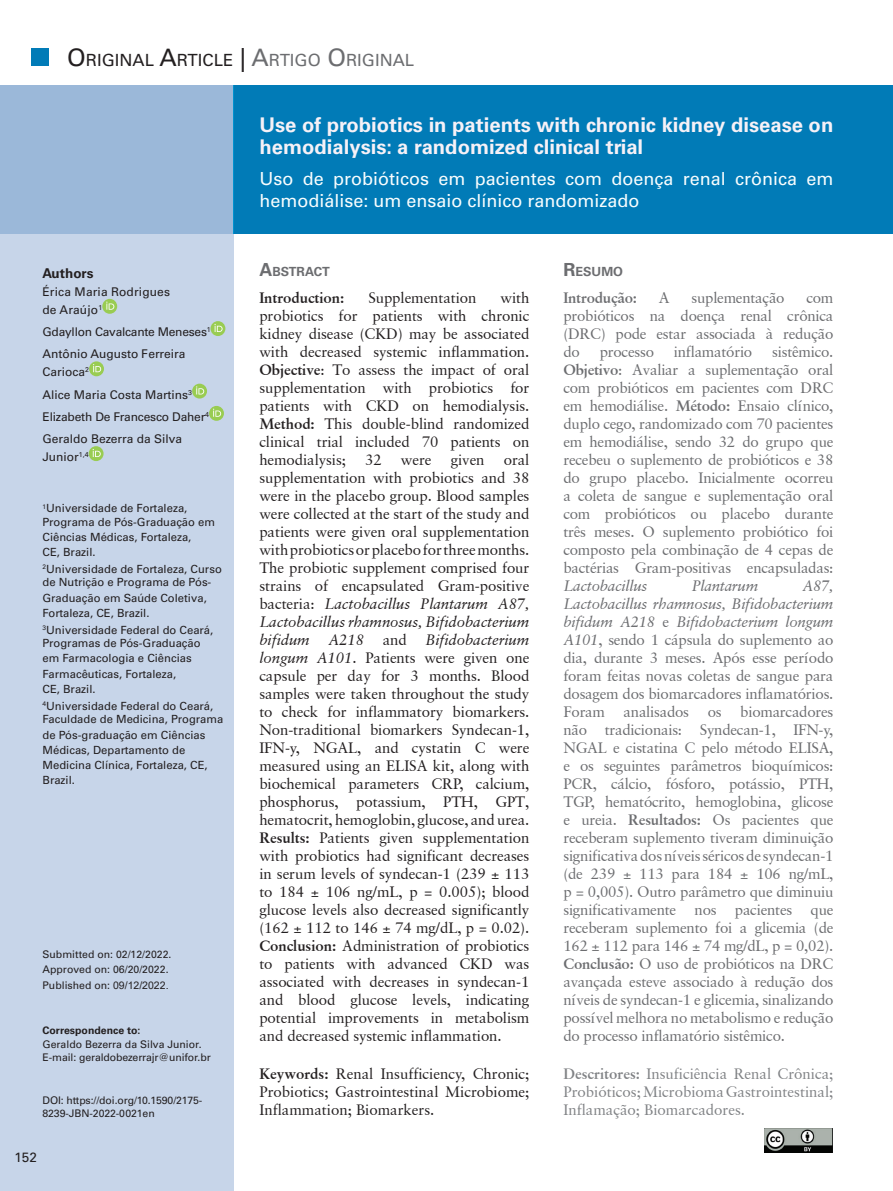
<style>
.page{position:relative;width:893px;height:1191px;background:#fff}
.page>*{position:absolute;margin:0;border:0;box-sizing:border-box;transform-origin:0 0}
.Título_Português{font:700 20.25px/22.5px "Univers LT Std";color:#faf1f6}
.Title_Inglês{font:18px/21.6px "Univers LT Std";color:#fbfdfe}
.t1{font:16.8px "Univers LT Std";color:#231f20}
.Resumo{font:15px/18px "Garamond Retrospective S Si";letter-spacing:-.005em;color:#231f20;text-align:justify}
.Abstract{font:15px/18px "Garamond Retrospective S Si";letter-spacing:-.015em;color:#6c6d70;text-align:justify}
.Resumo-2{font:15px/18px "Garamond Retrospective S Si";color:#808285;text-align:justify}
.keywords{font:15px/18px "Garamond Retrospective S Si";color:#231f20;text-align:justify}
.Resumo-3{font:700 15px "Garamond Retrospective S Si";letter-spacing:-.005em;color:#231f20}
.Abstract-2{font:700 15px "Garamond Retrospective S Si";letter-spacing:-.015em;color:#6c6d70}
.Abstract-3{font:italic 15px "Garamond Retrospective S Si";letter-spacing:-.015em;color:#6c6d70}
.Autor_correspondente{font:700 13.5px "Univers LT Std";color:#231f20}
.t2{font:13.5px "Univers LT Std";color:#231f20}
.Intertilulo__Resumo{font:700 12.6px "Univers LT Std";color:#6c6d70}
.Autor_correspondente-2{font:12px/22.2px "Univers LT Std";color:#231f20}
.Autor_correspondente-3{font:12px/22.2px "Univers LT Std";letter-spacing:-.02em;color:#231f20}
.Autor_correspondente-4{font:11.25px/15.1px "Univers LT Std";color:#231f20}
.Autor_correspondente-5{font:10.5px/13.5px "Univers LT Std";letter-spacing:-.005em;color:#231f20}
.s1{font-size:24px}
.s2{font-size:24px;color:#6c6d70}
.s3{color:#6c6d70}
.s4{font-family:"Arial"}
.s5{font-weight:700}
.s6{font-size:18px}
.s7{font-style:italic}
</style>
<div class="page">
<div style="left:32px;top:49px;width:17px;height:17px;background:#017bb7"></div>
<div style="left:0;top:234px;width:234px;height:957px;background:#c7d5e9"></div>
<svg style="left:102px;top:299px;width:15px;height:15px"></svg>
<svg style="left:106px;top:301px;width:8px;height:9px"></svg>
<div style="left:211px;top:321px;width:14px;height:15px;background:#99cc52;border-radius:50%"></div>
<svg style="left:214px;top:324px;width:9px;height:8px"></svg>
<svg style="left:89px;top:361px;width:15px;height:15px"></svg>
<svg style="left:93px;top:364px;width:8px;height:8px"></svg>
<div style="left:192px;top:384px;width:15px;height:14px;background:#99cc52;border-radius:50%"></div>
<svg style="left:196px;top:386px;width:8px;height:8px"></svg>
<svg style="left:209px;top:406px;width:15px;height:15px"></svg>
<svg style="left:213px;top:408px;width:8px;height:9px"></svg>
<svg style="left:89px;top:446px;width:15px;height:15px"></svg>
<svg style="left:93px;top:449px;width:8px;height:8px"></svg>
<img style="left:764px;top:1128px;width:68px;height:24px">
<div style="left:234px;top:85px;width:659px;height:149px;background:#017bb7"></div>
<div style="left:0;top:85px;width:234px;height:149px;background:#9bb8d9"></div>
<p class="t1" style="left:67px;top:50px;width:349px"><span class="s1">O</span>RIGINAL <span class="s1">A</span>RTICLE <span class="s1">|</span> <span class="s2">A</span><span class="s3">RTIGO</span> <span class="s2">O</span><span class="s3">RIGINAL</span></p>
<p class="Autor_correspondente" style="left:43px;top:265px;width:53px">Authors</p>
<p class="Autor_correspondente-2" style="left:43px;top:282px;width:129px;line-height:18px">Érica Maria Rodrigues de Araújo<sup>1</sup></p>
<p class="Autor_correspondente-3" style="left:43px;top:321px;width:170px">Gdayllon Cavalcante Meneses<sup>1<br></sup>Antônio Augusto Ferreira</p>
<p class="Autor_correspondente-2" style="left:43px;top:361px;width:168px">Carioca<sup>2<br></sup>Alice Maria Costa Martins<sup>3<br></sup>Elizabeth De Francesco Daher<sup>4<br></sup>Geraldo Bezerra da Silva</p>
<p class="Autor_correspondente-2" style="left:43px;top:446px;width:48px">Junior<sup>1,4</sup></p>
<p class="Autor_correspondente-4" style="left:43px;top:502px;width:174px;line-height:13.2px"><sup>1</sup>Universidade de Fortaleza,<br>Programa de Pós-Graduação em</p>
<p class="Autor_correspondente-4" style="left:43px;top:529px;width:150px">Ciências Médicas, Fortaleza,<br>CE, Brazil.</p>
<p class="Autor_correspondente-4" style="left:43px;top:562px;width:181px;line-height:13.2px"><sup>2</sup>Universidade de Fortaleza, Curso de Nutrição e Programa de Pós-</p>
<p class="Autor_correspondente-4" style="left:43px;top:590px;width:166px">Graduação em Saúde Coletiva,<br>Fortaleza, CE, Brazil.</p>
<p class="Autor_correspondente-4" style="left:43px;top:623px;width:172px;line-height:13.2px"><sup>3</sup>Universidade Federal do Ceará,<br>Programas de Pós-Graduação</p>
<p class="Autor_correspondente-4" style="left:43px;top:651px;width:151px">em Farmacologia e Ciências<br>Farmacêuticas, Fortaleza,<br>CE, Brazil.</p>
<p class="Autor_correspondente-4" style="left:43px;top:699px;width:182px;line-height:13.2px"><sup>4</sup>Universidade Federal do Ceará,<br>Faculdade de Medicina, Programa</p>
<p class="Autor_correspondente-4" style="left:43px;top:727px;width:167px">de Pós-graduação em Ciências<br>Médicas, Departamento de<br>Medicina Clínica, Fortaleza, CE,<br>Brazil.</p>
<p class="Autor_correspondente-5" style="left:43px;top:946px;width:130px;line-height:15.6px">Submitted on: 02/12/2022.<br>Approved on: 06/20/2022.<br>Published on: <span class="s4">09/12/2022.</span></p>
<p class="Autor_correspondente-5" style="left:43px;top:1023px;width:170px"><span class="s5">Correspondence to:<br></span>Geraldo Bezerra da Silva Junior.<br>E-mail: geraldobezerrajr@unifor.br</p>
<p class="Autor_correspondente-5" style="left:43px;top:1093px;width:161px">DOI: https://doi.org/10.1590/2175-<br>8239-JBN-2022-0021en</p>
<p class="t2" style="left:15px;top:1149px;width:24px">152</p>
<p class="Título_Português" style="left:259px;top:113px;width:575px">Use of probiotics in patients with chronic kidney disease on hemodialysis: a randomized clinical trial</p>
<p class="Title_Inglês" style="left:259px;top:168px;width:575px">Uso de probióticos em pacientes com doença renal crônica em hemodiálise: um ensaio clínico randomizado</p>
<p class="Intertilulo__Resumo" style="left:259px;top:264px;width:72px"><span class="s6">A</span>BSTRACT</p>
<p class="Resumo" style="left:259px;top:288px;width:272px;text-indent:241px">with probiotics for patients with chronic kidney disease (CKD) may be associated with decreased systemic inflammation.<br><span class="s5">Objective</span>: To assess the impact of oral supplementation with probiotics for patients with CKD on hemodialysis.<br><span class="s5">Method:</span> This double-blind randomized clinical trial included 70 patients on hemodialysis;</p>
<p class="Resumo-3" style="left:259px;top:288px;width:86px">Introduction:</p>
<p class="Resumo" style="left:368px;top:288px;width:110px">Supplementation</p>
<p class="Resumo" style="left:259px;top:450px;width:272px;text-indent:244px">oral supplementation with probiotics and 38 were in the placebo group. Blood samples were collected at the start of the study and patients were given oral supplementation with probiotics or placebo for three months.<br>The probiotic supplement comprised four strains of encapsulated Gram-positive bacteria: <span class="s7">Lactobacillus Plantarum A87, Lactobacillus rhamnosus, Bifidobacterium bifidum A218</span> and <span class="s7">Bifidobacterium longum A101</span>. Patients were given one capsule per day for 3 months. Blood samples were taken throughout the study to check for inflammatory biomarkers.<br>Non-traditional biomarkers Syndecan-1, IFN-y, NGAL, and cystatin C were measured using an ELISA kit, along with biochemical parameters CRP, calcium, phosphorus, potassium, PTH, GPT, hematocrit, hemoglobin, glucose, and urea.<br><span class="s5">Results:</span> Patients given supplementation with probiotics had significant decreases in serum levels of syndecan-1 (239 ± 113 to 184 ± 106 ng/mL, p = 0.005); blood glucose levels also decreased significantly (162 ± 112 to 146 ± 74 mg/dL, p = 0.02).<br><span class="s5">Conclusion:</span> Administration of probiotics to patients with advanced CKD was associated with decreases in syndecan-1 and blood glucose levels, indicating potential improvements in metabolism and decreased systemic inflammation.</p>
<p class="Resumo" style="left:365px;top:450px;width:18px">32</p>
<p class="Resumo" style="left:401px;top:450px;width:32px">were</p>
<p class="Resumo" style="left:451px;top:450px;width:35px">given</p>
<p class="keywords" style="left:259px;top:1064px;width:272px"><span class="s5">Keywords:</span> Renal Insufficiency, Chronic; Probiotics; Gastrointestinal Microbiome; Inflammation; Biomarkers.</p>
<p class="Intertilulo__Resumo" style="left:563px;top:264px;width:61px"><span class="s6">R</span>ESUMO</p>
<p class="Abstract-2" style="left:563px;top:288px;width:75px">Introdução:</p>
<p class="Abstract" style="left:659px;top:288px;width:12px">A</p>
<p class="Abstract" style="left:691px;top:288px;width:95px">suplementação</p>
<p class="Abstract" style="left:563px;top:288px;width:272px;text-indent:243px">com probióticos na doença renal crônica (DRC) pode estar associada à redução do</p>
<p class="Abstract" style="left:600px;top:342px;width:56px">processo</p>
<p class="Abstract" style="left:674px;top:342px;width:80px">inflamatório</p>
<p class="Abstract" style="left:563px;top:342px;width:272px;text-indent:209px">sistêmico.<br><span class="s5">Objetivo</span>: Avaliar a suplementação oral com probióticos em pacientes com DRC em hemodiálise. <span class="s5">Método:</span> Ensaio clínico, duplo cego, randomizado com 70 pacientes em hemodiálise, sendo 32 do grupo que recebeu o suplemento de probióticos e 38 do grupo placebo. Inicialmente ocorreu a coleta de sangue e suplementação oral com probióticos ou placebo durante três meses. O suplemento probiótico foi composto pela combinação de 4 cepas de bactérias Gram-positivas encapsuladas:<br><span class="s7">Lactobacillus</span></p>
<p class="Abstract-3" style="left:692px;top:576px;width:68px">Plantarum</p>
<p class="Abstract" style="left:563px;top:576px;width:272px;text-indent:239px"><span class="s7">A87, Lactobacillus rhamnosus, Bifidobacterium bifidum A218</span> e <span class="s7">Bifidobacterium longum A101</span>, sendo 1 cápsula do suplemento ao dia, durante 3 meses. Após esse período foram feitas novas coletas de sangue para dosagem dos biomarcadores inflamatórios.<br>Foram analisados os biomarcadores não tradicionais: Syndecan-1, IFN-y, NGAL e cistatina C pelo método ELISA, e os seguintes parâmetros bioquímicos:<br>PCR, cálcio, fósforo, potássio, PTH, TGP, hematócrito, hemoglobina, glicose e ureia. <span class="s5">Resultados:</span> Os pacientes que receberam suplemento tiveram diminuição significativa dos níveis séricos de syndecan-1 (de 239 ± 113 para 184 ± 106 ng/mL, p = 0,005). Outro parâmetro que diminuiu significativamente nos pacientes que receberam suplemento foi a glicemia (de 162 ± 112 para 146 ± 74 mg/dL, p = 0,02).<br><span class="s5">Conclusão:</span> O uso de probióticos na DRC avançada esteve associado à redução dos níveis de syndecan-1 e glicemia, sinalizando possível melhora no metabolismo e redução do processo inflamatório sistêmico.</p>
<p class="Resumo-2" style="left:563px;top:1064px;width:272px"><span class="s5">Descritores:</span> Insuficiência Renal Crônica; Probióticos; Microbioma Gastrointestinal; Inflamação; Biomarcadores.</p>
</div>
